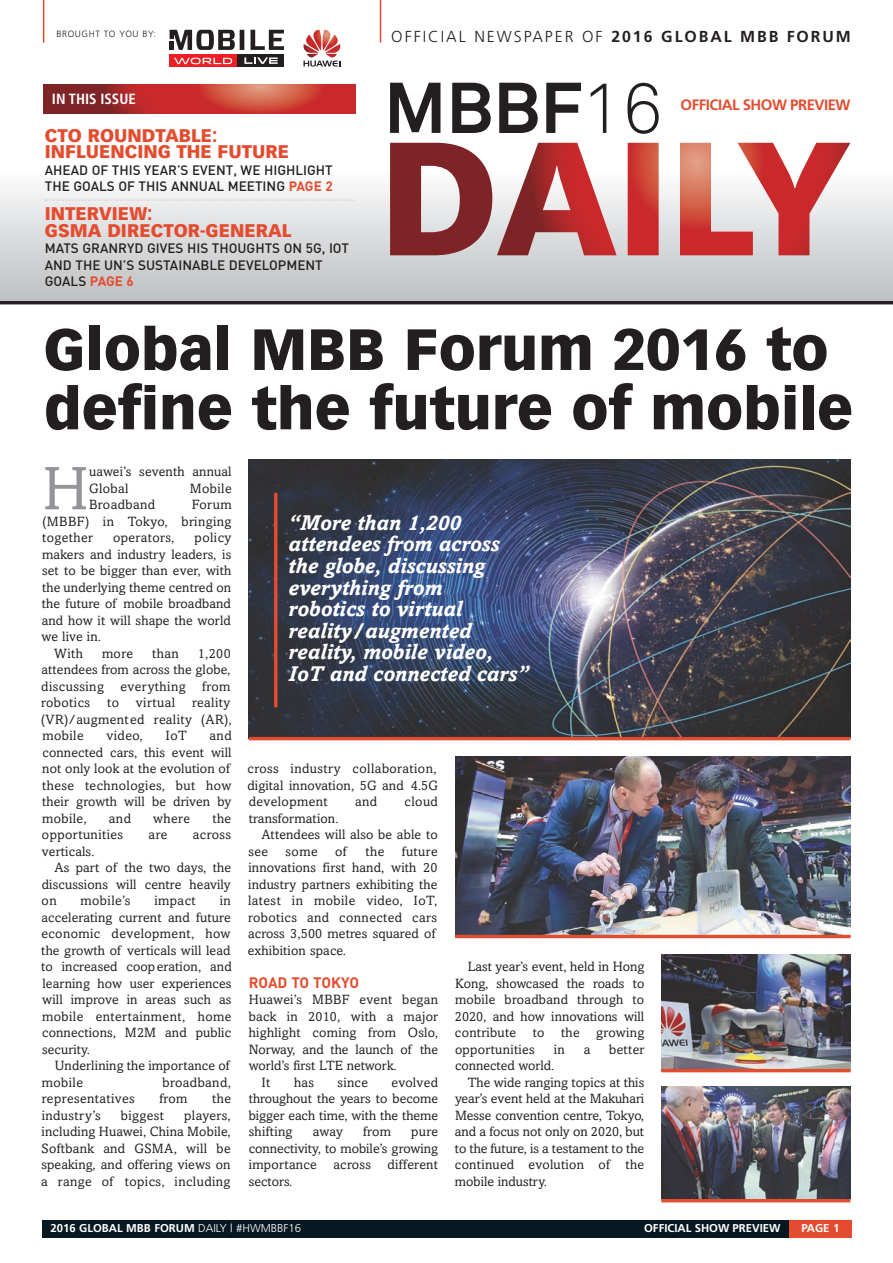
<style>
.page{position:relative;width:893px;height:1263px;background:#fff}
.page>*{position:absolute;margin:0;border:0;box-sizing:border-box;transform-origin:0 0}
.t1{font:61.65px "Amasis";color:#939598}
.t2{font:900 57px/59.4px "Vectora LH";color:#231f20}
.t3{font:italic 700 21.6px/21.6px "Amasis";color:#fff}
.t4{font:900 18px/16.5px "Vectora LH";color:#e44c2f}
.t5{font:300 15.9px "Frutiger";letter-spacing:.12em;color:#231f20}
.t6{font:700 15px "Frutiger";letter-spacing:-.035em;color:#e44c2f}
.t7{font:700 15px "DIN";letter-spacing:-.005em;color:#e44c2f}
.t8{font:700 condensed 14.85px "Frutiger";color:#fff}
.t9{font:13.5px/16.5px "Amasis";letter-spacing:.01em;color:#231f20;text-align:justify}
.t10{font:500 13.5px/16.5px "DIN";color:#231f20}
.t11{font:13.5px "Amasis";letter-spacing:.03em;color:#231f20}
.t12{font:700 11.4px "Frutiger";color:#fff}
.t13{font:300 9.15px "Frutiger";letter-spacing:.06em;color:#231f20}
.s1{font-weight:700;color:#e44c2f}
.s2{font-weight:700}
.s3{font-weight:300}
</style>
<div class="page">
<svg style="left:0;top:0;width:893px;height:301px"></svg>
<hr style="left:0;top:301px;width:893px;height:3px;background:#231f20">
<hr style="left:380px;top:0;width:1px;height:43px;background:#e44c2f">
<hr style="left:43px;top:0;width:1px;height:43px;background:#e44c2f">
<svg style="left:45px;top:200px;width:309px;height:1px"></svg>
<svg style="left:390px;top:83px;width:50px;height:50px"></svg>
<svg style="left:452px;top:83px;width:39px;height:50px"></svg>
<svg style="left:499px;top:83px;width:39px;height:50px"></svg>
<svg style="left:546px;top:83px;width:35px;height:50px"></svg>
<svg style="left:591px;top:84px;width:15px;height:49px"></svg>
<svg style="left:627px;top:83px;width:32px;height:51px"></svg>
<svg style="left:390px;top:143px;width:460px;height:112px"></svg>
<svg style="left:303px;top:30px;width:38px;height:37px"></svg>
<svg style="left:170px;top:55px;width:68px;height:12px"></svg>
<div style="left:238px;top:55px;width:46px;height:12px;background:#231f20"></div>
<svg style="left:174px;top:58px;width:58px;height:6px"></svg>
<svg style="left:244px;top:57px;width:34px;height:7px"></svg>
<svg style="left:170px;top:30px;width:114px;height:20px"></svg>
<svg style="left:44px;top:84px;width:311px;height:30px;background:#b83833"></svg>
<img style="left:249px;top:460px;width:601px;height:277px">
<hr style="left:249px;top:737px;width:601px;height:3px;background:#e44c2f">
<img style="left:455px;top:757px;width:395px;height:178px">
<hr style="left:455px;top:935px;width:395px;height:3px;background:#e44c2f">
<img style="left:661px;top:955px;width:189px;height:114px">
<hr style="left:661px;top:1069px;width:189px;height:3px;background:#e44c2f">
<img style="left:661px;top:1087px;width:189px;height:112px">
<hr style="left:661px;top:1199px;width:189px;height:3px;background:#e44c2f">
<div style="left:43px;top:1220px;width:809px;height:17px;background:#071822"></div>
<div style="left:789px;top:1220px;width:63px;height:17px;background:#e44c2f"></div>
<hr style="left:274px;top:493px;width:3px;height:214px;background:#e44c2f">
<p class="t13" style="left:57px;top:30px;width:101px">BROUGHT TO YOU BY:</p>
<p class="t8" style="left:52px;top:93px;width:85px">IN THIS ISSUE</p>
<h3 class="t4" style="left:45px;top:128px;width:246px">CTO ROUNDTABLE:<br>INFLUENCING THE FUTURE</h3>
<p class="t10" style="left:45px;top:162px;width:290px">AHEAD OF THIS YEAR’S EVENT, WE HIGHLIGHT<br>THE GOALS OF THIS ANNUAL MEETING <span class="s1">PAGE 2</span></p>
<h3 class="t4" style="left:45px;top:207px;width:248px">INTERVIEW:<br>GSMA DIRECTOR-GENERAL</h3>
<p class="t10" style="left:45px;top:240px;width:306px">MATS GRANRYD GIVES HIS THOUGHTS ON 5G, IOT<br>AND THE UN’S SUSTAINABLE DEVELOPMENT<br>GOALS <span class="s1">PAGE 6</span></p>
<p class="t5" style="left:391px;top:30px;width:461px">OFFICIAL NEWSPAPER OF <span class="s2">2016 GLOBAL MBB FORUM</span></p>
<p class="t6" style="left:680px;top:99px;width:172px">OFFICIAL SHOW PREVIEW</p>
<h2 class="t2" style="left:44px;top:323px;width:811px">Global MBB Forum 2016 to define the future of mobile</h2>
<h1 class="t1" style="left:43px;top:467px;width:48px">H</h1>
<p class="t9" style="left:89px;top:465px;width:144px">uawei’s seventh annual<br>Global</p>
<p class="t9" style="left:190px;top:481px;width:43px">Mobile</p>
<p class="t11" style="left:89px;top:500px;width:68px">Broadband</p>
<p class="t9" style="left:42px;top:498px;width:191px;text-indent:150px">Forum (MBBF) in Tokyo, bringing together</p>
<p class="t11" style="left:113px;top:533px;width:63px">operators,</p>
<p class="t9" style="left:195px;top:531px;width:38px">policy</p>
<p class="t9" style="left:42px;top:547px;width:191px">makers and industry leaders, is</p>
<p class="t9" style="left:42px;top:564px;width:191px">set to be bigger than ever, with</p>
<p class="t9" style="left:42px;top:580px;width:191px">the underlying theme centred on</p>
<p class="t9" style="left:42px;top:597px;width:191px">the future of mobile broadband</p>
<p class="t9" style="left:42px;top:613px;width:191px">and how it will shape the world</p>
<p class="t9" style="left:42px;top:630px;width:61px">we live in.</p>
<p class="t9" style="left:54px;top:646px;width:30px">With</p>
<p class="t9" style="left:102px;top:646px;width:33px">more</p>
<p class="t9" style="left:152px;top:646px;width:28px">than</p>
<p class="t9" style="left:41px;top:646px;width:192px;text-indent:157px">1,200 attendees from across the globe, discussing everything from robotics to virtual reality (VR)/augmented reality (AR), mobile</p>
<p class="t9" style="left:42px;top:729px;width:191px;text-align:left;text-indent:168px">and connected cars, this event will not only look at the evolution of these technologies, but how their growth will be driven by mobile,</p>
<p class="t9" style="left:107px;top:729px;width:38px">video,</p>
<p class="t9" style="left:165px;top:729px;width:23px">IoT</p>
<p class="t9" style="left:109px;top:811px;width:24px">and</p>
<p class="t9" style="left:153px;top:811px;width:38px">where</p>
<p class="t9" style="left:212px;top:811px;width:20px">the</p>
<p class="t11" style="left:42px;top:830px;width:83px">opportunities</p>
<p class="t9" style="left:149px;top:828px;width:20px">are</p>
<p class="t9" style="left:193px;top:828px;width:40px">across</p>
<p class="t9" style="left:42px;top:844px;width:54px">verticals.</p>
<p class="t9" style="left:55px;top:861px;width:178px">As part of the two days, the</p>
<p class="t9" style="left:42px;top:877px;width:191px">discussions will centre heavily</p>
<p class="t9" style="left:42px;top:894px;width:17px">on</p>
<p class="t9" style="left:81px;top:894px;width:52px">mobile’s</p>
<p class="t9" style="left:154px;top:894px;width:43px">impact</p>
<p class="t9" style="left:41px;top:894px;width:192px;text-indent:178px">in accelerating current and future economic development, how the growth of verticals will lead to increased cooperation, and learning how user experiences will improve in areas such as mobile entertainment, home connections, M2M and public security.</p>
<p class="t9" style="left:42px;top:1059px;width:189px;text-indent:13px">Underlining the importance of mobile</p>
<p class="t11" style="left:163px;top:1077px;width:70px">broadband,</p>
<p class="t11" style="left:42px;top:1094px;width:95px">representatives</p>
<p class="t9" style="left:159px;top:1092px;width:30px">from</p>
<p class="t9" style="left:212px;top:1092px;width:20px">the</p>
<p class="t11" style="left:42px;top:1110px;width:61px">industry’s</p>
<p class="t11" style="left:121px;top:1110px;width:45px">biggest</p>
<p class="t9" style="left:41px;top:1108px;width:191px;text-indent:143px">players, including Huawei, China Mobile, Softbank and GSMA, will be speaking, and offering views on a range of topics, including</p>
<h3 class="t3" style="left:288px;top:513px;width:242px">“More than 1,200 attendees from across the globe, discussing everything from<br>robotics to virtual reality/augmented reality, mobile video,<br>IoT and connected cars”</h3>
<p class="t9" style="left:247px;top:762px;width:192px">cross industry collaboration, digital innovation, 5G and 4.5G development</p>
<p class="t9" style="left:355px;top:795px;width:24px">and</p>
<p class="t9" style="left:405px;top:795px;width:35px">cloud</p>
<p class="t9" style="left:249px;top:811px;width:91px">transformation.</p>
<p class="t9" style="left:261px;top:828px;width:178px">Attendees will also be able to</p>
<p class="t9" style="left:248px;top:844px;width:21px">see</p>
<p class="t9" style="left:286px;top:844px;width:34px">some</p>
<p class="t9" style="left:335px;top:844px;width:13px">of</p>
<p class="t9" style="left:366px;top:844px;width:20px">the</p>
<p class="t9" style="left:248px;top:844px;width:191px;text-align:left;text-indent:154px">future innovations first hand, with 20 industry partners exhibiting the latest in mobile video, IoT, robotics and connected cars across 3,500 metres squared of exhibition space.</p>
<p class="t7" style="left:249px;top:974px;width:112px">ROAD TO TOKYO</p>
<p class="t9" style="left:249px;top:993px;width:191px">Huawei’s MBBF event began</p>
<p class="t9" style="left:249px;top:1009px;width:191px">back in 2010, with a major</p>
<p class="t9" style="left:249px;top:1026px;width:191px">highlight coming from Oslo,</p>
<p class="t9" style="left:249px;top:1042px;width:191px">Norway, and the launch of the</p>
<p class="t9" style="left:249px;top:1059px;width:149px">world’s first LTE network.</p>
<p class="t9" style="left:261px;top:1075px;width:11px">It</p>
<p class="t9" style="left:294px;top:1075px;width:21px">has</p>
<p class="t9" style="left:337px;top:1075px;width:32px">since</p>
<p class="t9" style="left:249px;top:1075px;width:191px;text-indent:143px">evolved throughout the years to become bigger each time, with the theme shifting</p>
<p class="t9" style="left:313px;top:1125px;width:32px">away</p>
<p class="t9" style="left:363px;top:1125px;width:29px">from</p>
<p class="t9" style="left:249px;top:1125px;width:191px;text-indent:162px">pure connectivity, to mobile’s growing importance across different sectors.</p>
<p class="t9" style="left:455px;top:960px;width:191px;text-indent:13px">Last year’s event, held in Hong Kong, showcased the roads to mobile broadband through to 2020, and how innovations will contribute to the growing opportunities</p>
<p class="t9" style="left:554px;top:1042px;width:12px">in</p>
<p class="t9" style="left:584px;top:1042px;width:8px">a</p>
<p class="t9" style="left:609px;top:1042px;width:37px">better</p>
<p class="t9" style="left:455px;top:1059px;width:101px">connected world.</p>
<p class="t9" style="left:468px;top:1075px;width:178px">The wide ranging topics at this</p>
<p class="t9" style="left:455px;top:1092px;width:191px">year’s event held at the Makuhari</p>
<p class="t9" style="left:455px;top:1108px;width:191px">Messe convention centre, Tokyo,</p>
<p class="t9" style="left:455px;top:1125px;width:191px">and a focus not only on 2020, but</p>
<p class="t9" style="left:455px;top:1141px;width:191px">to the future, is a testament to the</p>
<p class="t9" style="left:455px;top:1158px;width:191px">continued evolution of the</p>
<p class="t9" style="left:455px;top:1174px;width:94px">mobile industry.</p>
<p class="t12" style="left:50px;top:1223px;width:252px">2016 GLOBAL MBB FORUM <span class="s3">DAILY | #HWMBBF16</span></p>
<p class="t12" style="left:644px;top:1223px;width:138px">OFFICIAL SHOW PREVIEW</p>
<p class="t12" style="left:801px;top:1223px;width:40px">PAGE 1</p>
</div>
